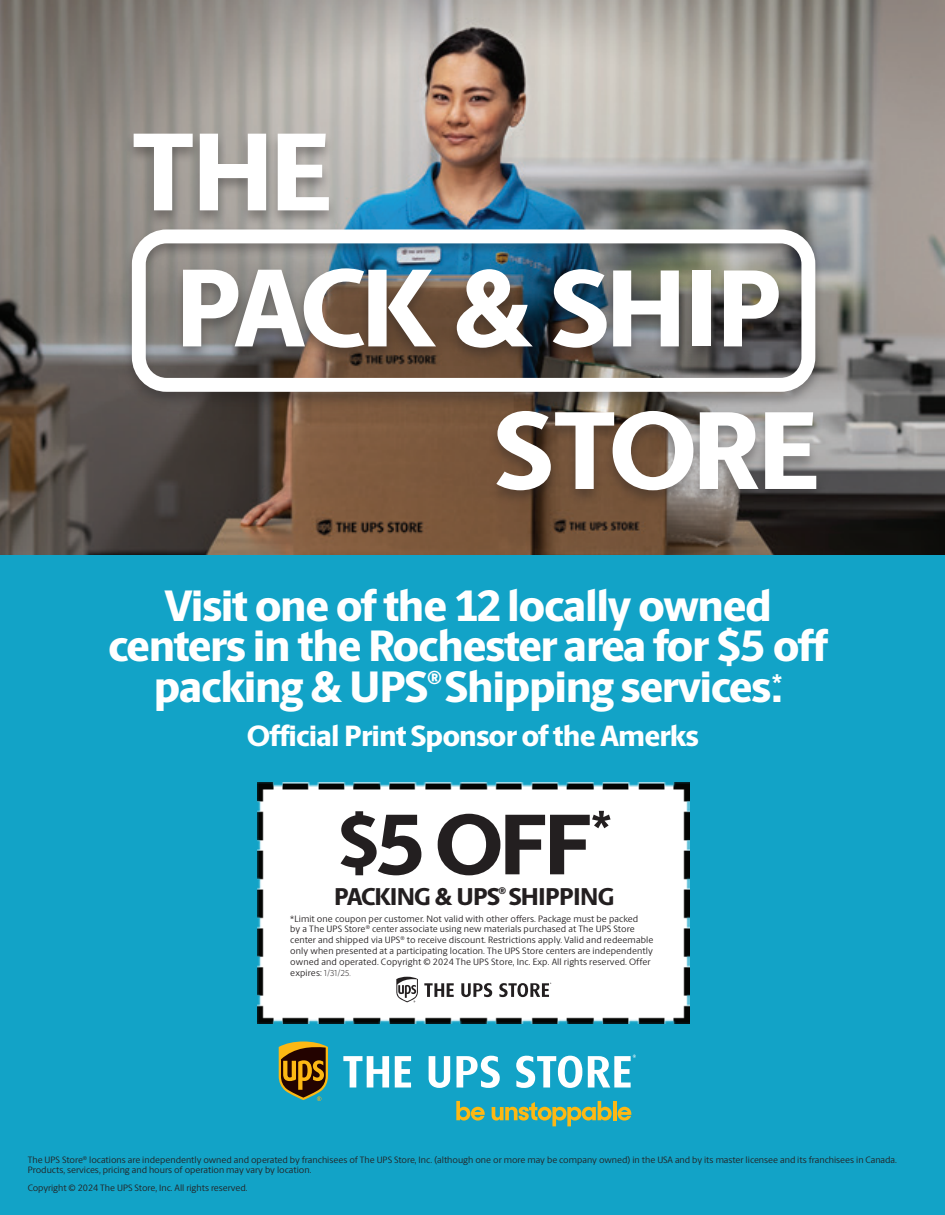
<style>
.page{position:relative;width:945px;height:1215px;background:#12a3c7}
.page>*{position:absolute;margin:0;border:0;box-sizing:border-box;transform-origin:0 0}
.t1{font:800 111.15px "UPS Berlingske Sans";letter-spacing:-.035em;color:#fff}
.t2{font:800 110.1px "UPS Berlingske Sans";color:#fff}
.t3{font:800 86.4px "UPS Berlingske Sans";color:#231f20}
.t4{font:800 44.25px/40.5px "UPS Berlingske Sans";letter-spacing:-.03em;color:#fff;text-align:center}
.t5{font:800 29.55px "UPS Berlingske Sans";letter-spacing:-.03em;color:#fff}
.t6{font:800 24.45px "UPS Berlingske Sans";letter-spacing:-.03em;color:#231f20}
.t7{font:800 18.9px "UPS Berlingske Sans";color:#fff}
.t8{font:800 9.75px "UPS Berlingske Sans";color:#231f20}
.t9{font:9.3px/10.8px "UPS Berlingske Sans";color:#231f20}
.s1{font-size:111.15px}
.s2{font-size:73.65px}
.s3{font-family:"Adobe Clean";font-weight:300}
</style>
<div class="page">
<img style="left:0;top:0;width:945px;height:554px">
<div style="left:124px;top:131px;width:214px;height:96px;background:#231f20;opacity:.35"></div>
<img style="left:0;top:208px;width:849px;height:347px">
<div style="left:488px;top:409px;width:338px;height:98px;background:#231f20;opacity:.35"></div>
<div style="left:122px;top:227px;width:703px;height:181px;background:#231f20;opacity:.35"></div>
<div style="left:132px;top:229px;width:683px;height:163px;border:14px solid #fff;border-radius:28px"></div>
<img style="left:258px;top:782px;width:431px;height:242px">
<svg style="left:279px;top:1042px;width:49px;height:59px;background:#766225"></svg>
<svg style="left:429px;top:1056px;width:21px;height:32px"></svg>
<svg style="left:457px;top:1056px;width:43px;height:32px"></svg>
<svg style="left:516px;top:1056px;width:66px;height:32px"></svg>
<svg style="left:588px;top:1055px;width:48px;height:33px"></svg>
<svg style="left:343px;top:1056px;width:46px;height:32px"></svg>
<svg style="left:395px;top:1056px;width:16px;height:32px"></svg>
<svg style="left:456px;top:1101px;width:29px;height:20px"></svg>
<svg style="left:492px;top:1101px;width:120px;height:25px"></svg>
<hr style="left:613px;top:1101px;width:3px;height:19px;background:#fcb814">
<svg style="left:618px;top:1107px;width:13px;height:14px"></svg>
<svg style="left:461px;top:983px;width:31px;height:14px"></svg>
<svg style="left:499px;top:983px;width:52px;height:14px"></svg>
<svg style="left:424px;top:983px;width:30px;height:14px"></svg>
<svg style="left:396px;top:977px;width:22px;height:25px"></svg>
<p class="t1" style="left:132px;top:89px;width:200px">THE</p>
<p class="t2" style="left:175px;top:226px;width:609px"><span class="s1">PACK</span> &amp; SHIP</p>
<p class="t1" style="left:494px;top:368px;width:325px">STORE</p>
<p class="t4" style="left:108px;top:585px;width:721px">Visit one of the 12 locally owned centers in the Rochester area for $5 off packing &amp; UPS Shipping services.<sup>*</sup></p>
<p class="t7" style="left:427px;top:663px;width:16px">®</p>
<p class="t5" style="left:247px;top:713px;width:454px">Official Print Sponsor of the Amerks</p>
<p class="t3" style="left:337px;top:780px;width:276px"><span class="s2">$</span>5 OFF<sup>*</sup></p>
<p class="t8" style="left:499px;top:883px;width:9px">®</p>
<p class="t6" style="left:334px;top:878px;width:282px">PACKING &amp; UPS SHIPPING</p>
<p class="t9" style="left:290px;top:913px;width:365px">*Limit one coupon per customer. Not valid with other offers. Package must be packed<br>by a The UPS Store<sup>®</sup> center associate using new materials purchased at The UPS Store center and shipped via UPS<sup>®</sup> to receive discount. Restrictions apply. Valid and redeemable only when presented at a participating location. The UPS Store centers are independently owned and operated. Copyright © 2024 The UPS Store, Inc. Exp. All rights reserved. Offer expires: <span class="s3">1/31/25.</span></p>
<p class="t9" style="left:28px;top:1155px;width:871px;line-height:9.3px">The UPS Store<sup>®</sup> locations are independently owned and operated by franchisees of The UPS Store, Inc. (although one or more may be company owned) in the USA and by its master licensee and its franchisees in Canada.<br>Products, services, pricing and hours of operation may vary by location.</p>
<p class="t9" style="left:28px;top:1182px;width:221px">Copyright © 2024 The UPS Store, Inc. All rights reserved.</p>
</div>
